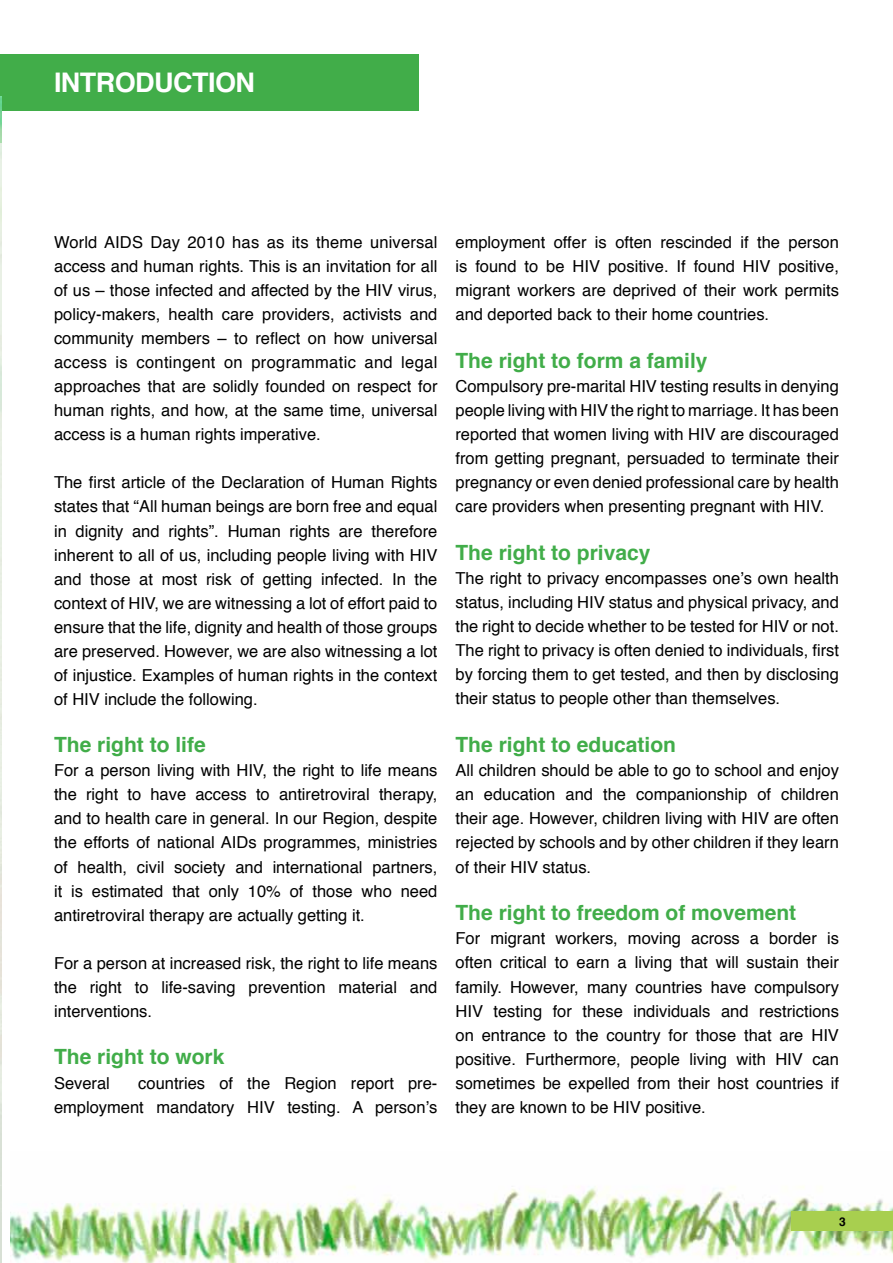
<style>
.page{position:relative;width:893px;height:1263px;background:#fff}
.page>*{position:absolute;margin:0;border:0;box-sizing:border-box;transform-origin:0 0}
.t1{font:700 27px "Helvetica";letter-spacing:-.02em;color:#fff}
.t2{font:700 21px "Helvetica";color:#41ad49}
.t3{font:16.5px/24px "Helvetica";color:#000;text-align:justify}
.t4{font:700 12px "Helvetica";color:#000}
</style>
<div class="page">
<div style="left:0;top:54px;width:419px;height:57px;background:#41ad49"></div>
<img style="left:11px;top:1186px;width:882px;height:77px">
<img style="left:0;top:142px;width:1px;height:1121px">
<img style="left:0;top:96px;width:1px;height:46px">
<div style="left:791px;top:1211px;width:102px;height:19px;background:#a8cf4f"></div>
<h1 class="t1" style="left:54px;top:60px;width:203px">INTRODUCTION</h1>
<p class="t3" style="left:54px;top:231px;width:385px">World AIDS Day 2010 has as its theme universal access and human rights. This is an invitation for all of us – those infected and affected by the HIV virus, policy-makers, health care providers, activists and community members – to reflect on how universal access is contingent on programmatic and legal approaches that are solidly founded on respect for human rights, and how, at the same time, universal access is a human rights imperative.</p>
<p class="t3" style="left:54px;top:471px;width:385px">The first article of the Declaration of Human Rights states that “All human beings are born free and equal in dignity and rights”. Human rights are therefore inherent to all of us, including people living with HIV and those at most risk of getting infected. In the context of HIV, we are witnessing a lot of effort paid to ensure that the life, dignity and health of those groups are preserved. However, we are also witnessing a lot of injustice. Examples of human rights in the context of HIV include the following.</p>
<p class="t2" style="left:54px;top:728px;width:153px">The right to life</p>
<p class="t3" style="left:54px;top:759px;width:385px">For a person living with HIV, the right to life means the right to have access to antiretroviral therapy, and to health care in general. In our Region, despite the efforts of national AIDs programmes, ministries of health, civil society and international partners, it is estimated that only 10% of those who need antiretroviral therapy are actually getting it.</p>
<p class="t3" style="left:54px;top:951px;width:385px">For a person at increased risk, the right to life means the right to life-saving prevention material and interventions.</p>
<p class="t2" style="left:54px;top:1040px;width:172px">The right to work</p>
<p class="t3" style="left:54px;top:1071px;width:57px">Several</p>
<p class="t3" style="left:54px;top:1071px;width:385px;text-align:right">countries of the Region report pre&shy;employment mandatory HIV testing. A person’s</p>
<p class="t3" style="left:455px;top:231px;width:385px">employment offer is often rescinded if the person is found to be HIV positive. If found HIV positive, migrant workers are deprived of their work permits and deported back to their home countries.</p>
<p class="t2" style="left:455px;top:344px;width:254px">The right to form a family</p>
<p class="t3" style="left:455px;top:375px;width:385px">Compulsory pre-marital HIV testing results in denying people living with HIV the right to marriage. It has been reported that women living with HIV are discouraged from getting pregnant, persuaded to terminate their pregnancy or even denied professional care by health care providers when presenting pregnant with HIV.</p>
<p class="t2" style="left:455px;top:536px;width:196px">The right to privacy</p>
<p class="t3" style="left:455px;top:567px;width:385px">The right to privacy encompasses one’s own health status, including HIV status and physical privacy, and the right to decide whether to be tested for HIV or not.<br>The right to privacy is often denied to individuals, first by forcing them to get tested, and then by disclosing their status to people other than themselves.</p>
<p class="t2" style="left:455px;top:728px;width:222px">The right to education</p>
<p class="t3" style="left:455px;top:759px;width:385px">All children should be able to go to school and enjoy an education and the companionship of children their age. However, children living with HIV are often rejected by schools and by other children if they learn of their HIV status.</p>
<p class="t2" style="left:455px;top:896px;width:342px">The right to freedom of movement</p>
<p class="t3" style="left:455px;top:927px;width:385px">For migrant workers, moving across a border is often critical to earn a living that will sustain their family. However, many countries have compulsory HIV testing for these individuals and restrictions on entrance to the country for those that are HIV positive. Furthermore, people living with HIV can sometimes be expelled from their host countries if they are known to be HIV positive.</p>
<p class="t4" style="left:839px;top:1212px;width:8px">3</p>
</div>
